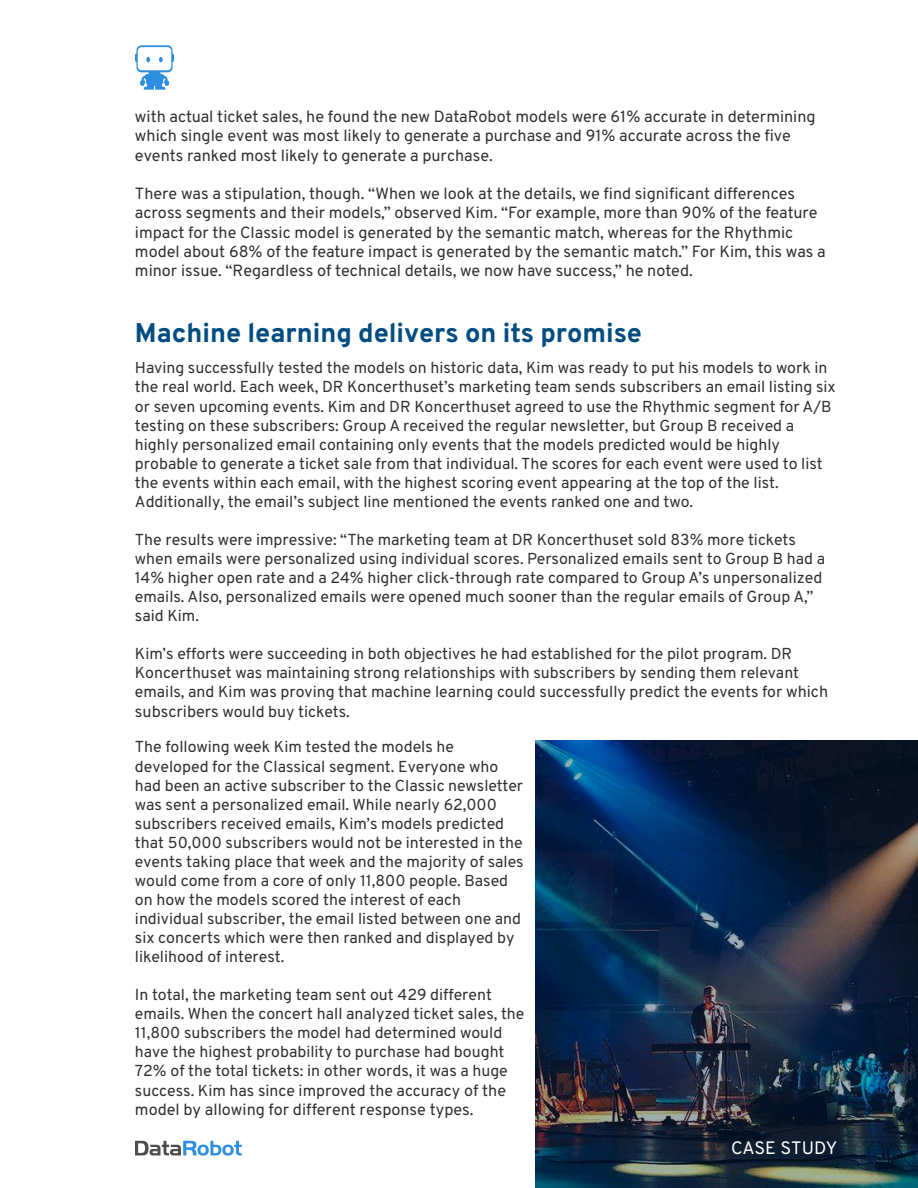
<style>
.page{position:relative;width:918px;height:1188px;background:#fff}
.page>*{position:absolute;margin:0;border:0;box-sizing:border-box;transform-origin:0 0}
.t1{font:800 27px "Overpass";color:#004d81}
.t2{font:18px "Overpass";letter-spacing:.005em;color:#fff}
.t3{font:16.2px/19.5px "Overpass";color:#303030}
.t4{font:15.9px/19px "Overpass";color:#303030}
.s1{font-size:16.2px}
</style>
<div class="page">
<img style="left:535px;top:740px;width:383px;height:448px">
<svg style="left:135px;top:1141px;width:107px;height:15px"></svg>
<svg style="left:135px;top:45px;width:39px;height:45px"></svg>
<p class="t3" style="left:135px;top:107px;width:682px">with actual ticket sales, he found the new DataRobot models were 61% accurate in determining which single event was most likely to generate a purchase and 91% accurate across the five events ranked most likely to generate a purchase.</p>
<p class="t3" style="left:135px;top:183px;width:692px">There was a stipulation, though. “When we look at the details, we find significant differences across segments and their models,” observed Kim. “For example, more than 90% of the feature impact for the Classic model is generated by the semantic match, whereas for the Rhythmic model about 68% of the feature impact is generated by the semantic match.” For Kim, this was a minor issue. “Regardless of technical details, we now have success,” he noted.</p>
<h1 class="t1" style="left:135px;top:316px;width:509px">Machine learning delivers on its promise</h1>
<p class="t4" style="left:135px;top:358px;width:702px">Having successfully tested the models on historic data, Kim was ready to put his models to work in the real world. Each week, DR Koncerthuset’s marketing team sends subscribers an email listing six or seven upcoming events. Kim and DR Koncerthuset agreed to use the Rhythmic segment for A/B testing on these subscribers: Group A received the regular newsletter, but Group B received a highly personalized email containing only events that the models predicted would be highly probable to generate a ticket sale from that individual. The scores for each event were used to list the events within each email, with the highest scoring event appearing at the top of the list.<br>Additionally, the email’s subject line mentioned the events ranked one and two.</p>
<p class="t4" style="left:135px;top:530px;width:692px">The results were impressive: “The marketing team at DR Koncerthuset sold 83% more tickets when emails were personalized using individual scores. Personalized emails sent to Group B had a 14% higher open rate and a 24% higher click-through rate compared to Group A’s unpersonalized emails. Also, personalized emails were opened much sooner than the regular emails of Group A,” said Kim.</p>
<p class="t4" style="left:135px;top:644px;width:695px">Kim’s efforts were succeeding in both objectives he had established for the pilot program. DR Koncerthuset was maintaining strong relationships with subscribers by sending them relevant emails, and Kim was proving that machine learning could successfully predict the events for <span class="s1">which subscribers</span> would buy tickets.</p>
<p class="t4" style="left:135px;top:737px;width:390px">The following week Kim tested the models he developed for the Classical segment. Everyone who had been an active subscriber to the Classic newsletter was sent a personalized email. While nearly 62,000 subscribers received emails, Kim’s models predicted that 50,000 subscribers would not be interested in the events taking place that week and the majority of sales would come from a core of only 11,800 people. Based on how the models scored the interest of each individual subscriber, the email listed between one and six concerts which were then ranked and displayed by likelihood of interest.</p>
<p class="t4" style="left:135px;top:985px;width:391px">In total, the marketing team sent out 429 different emails. When the concert hall analyzed ticket sales, the 11,800 subscribers the model had determined would have the highest probability to purchase had bought 72% of the total tickets: in other words, it was a huge success. Kim has since improved the accuracy <span class="s1">of the</span></p>
<p class="t3" style="left:135px;top:1100px;width:340px">model by allowing for different response types.</p>
<p class="t2" style="left:731px;top:1136px;width:108px">CASE STUDY</p>
</div>
